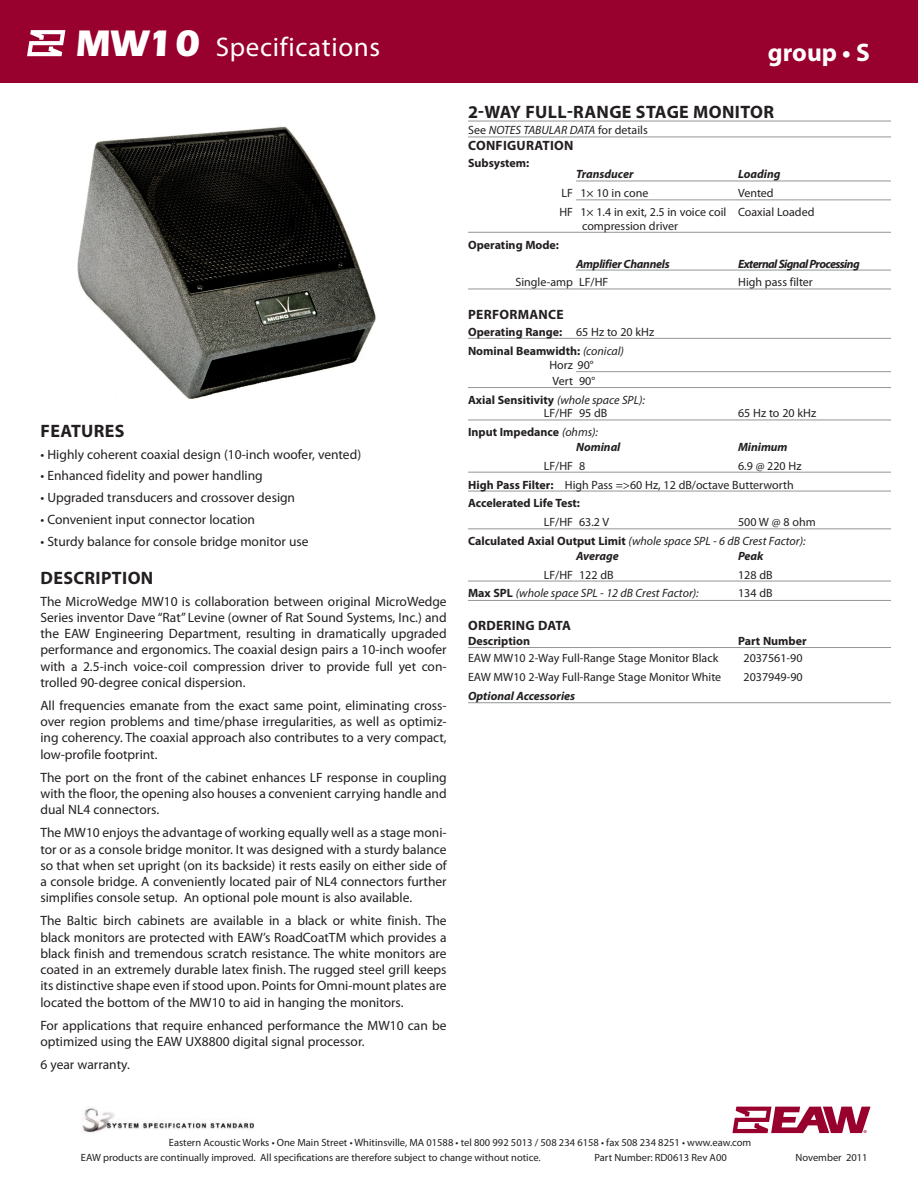
<style>
.page{position:relative;width:918px;height:1188px;background:#fff}
.page>*{position:absolute;margin:0;border:0;box-sizing:border-box;transform-origin:0 0}
.t1{font:27px "Myriad Pro";letter-spacing:.025em;color:#fff}
.t2{font:700 25.5px "Myriad Pro";color:#fff}
.Subhead{font:700 18px "Myriad Pro";letter-spacing:.02em;color:#231f20}
.sub_1{font:700 18px "Myriad Pro";letter-spacing:.02em;color:#231f20}
.body{font:13.5px/16.2px "Myriad Pro";color:#231f20;text-align:justify}
.sub_1-2{font:13.5px "Myriad Pro";color:#231f20}
.data_categories{font:700 13.5px "Myriad Pro";letter-spacing:.02em;color:#231f20}
.Subhead-2{font:12px/13.5px "Myriad Pro";color:#231f20}
.Subhead-3{font:700 12px/13.5px "Myriad Pro";color:#231f20}
.Subhead-4{font:italic 12px "Myriad Pro";color:#231f20}
.Subhead-5{font:italic 700 12px "Myriad Pro";letter-spacing:-.01em;color:#231f20}
.Subhead-6{font:italic 700 12px "Myriad Pro";letter-spacing:-.05em;color:#231f20}
.t3{font:10.5px "Myriad Pro";color:#231f20}
.s1{font-family:"Itc Eras";font-weight:700;font-size:38.25px}
.s2{font-style:normal}
.s3{font-weight:400}
.s4{font-weight:400;font-style:italic}
.s5{font-weight:700}
.s6{font-weight:700;font-style:normal}
</style>
<div class="page">
<hr style="left:468px;top:121px;width:423px;height:1px;background:#939598">
<hr style="left:468px;top:137px;width:423px;height:1px;background:#939598">
<hr style="left:576px;top:181px;width:315px;height:1px;background:#939598">
<hr style="left:576px;top:199px;width:315px;height:1px;background:#939598">
<hr style="left:468px;top:232px;width:423px;height:1px;background:#939598">
<hr style="left:576px;top:270px;width:315px;height:1px;background:#939598">
<hr style="left:468px;top:289px;width:423px;height:1px;background:#939598">
<hr style="left:468px;top:338px;width:423px;height:1px;background:#939598">
<hr style="left:576px;top:371px;width:315px;height:1px;background:#939598">
<hr style="left:468px;top:387px;width:423px;height:1px;background:#939598">
<hr style="left:468px;top:420px;width:423px;height:1px;background:#939598">
<hr style="left:468px;top:472px;width:423px;height:1px;background:#939598">
<hr style="left:468px;top:491px;width:423px;height:1px;background:#939598">
<hr style="left:468px;top:528px;width:423px;height:1px;background:#939598">
<hr style="left:468px;top:581px;width:423px;height:1px;background:#939598">
<hr style="left:468px;top:647px;width:423px;height:1px;background:#939598">
<hr style="left:468px;top:702px;width:423px;height:1px;background:#939598">
<div style="left:0;top:0;width:918px;height:82px;background:#98012d"></div>
<svg style="left:732px;top:1107px;width:139px;height:26px"></svg>
<img style="left:82px;top:1108px;width:172px;height:25px">
<svg style="left:27px;top:30px;width:39px;height:26px"></svg>
<img style="left:77px;top:126px;width:299px;height:273px">
<hr style="left:468px;top:600px;width:423px;height:1px;background:#939598">
<p class="t1" style="left:75px;top:31px;width:307px"><span class="s1">MW10</span> Specifications</p>
<p class="sub_1" style="left:41px;top:419px;width:86px">FEATURES</p>
<p class="sub_1-2" style="left:40px;top:446px;width:322px">• Highly coherent coaxial design (10-inch woofer, vented)</p>
<p class="sub_1-2" style="left:40px;top:468px;width:224px">• Enhanced fidelity and power handling</p>
<p class="sub_1-2" style="left:40px;top:489px;width:256px">• Upgraded transducers and crossover design</p>
<p class="sub_1-2" style="left:40px;top:511px;width:216px">• Convenient input connector location</p>
<p class="sub_1-2" style="left:40px;top:533px;width:270px">• Sturdy balance for console bridge monitor use</p>
<p class="sub_1" style="left:41px;top:566px;width:114px">DESCRIPTION</p>
<p class="body" style="left:40px;top:593px;width:408px">The MicroWedge MW10 is collaboration between original MicroWedge Series inventor Dave “Rat” Levine (owner of Rat Sound Systems, Inc.) and the EAW Engineering Department, resulting in dramatically upgraded performance and ergonomics. The coaxial design pairs a 10-inch woofer with a 2.5-inch voice-coil compression driver to provide full yet con&shy;trolled 90-degree conical dispersion.</p>
<p class="body" style="left:40px;top:697px;width:408px">All frequencies emanate from the exact same point, eliminating cross&shy;over region problems and time/phase irregularities, as well as optimiz&shy;ing coherency. The coaxial approach also contributes to a very compact, low-profile footprint.</p>
<p class="body" style="left:40px;top:769px;width:408px">The port on the front of the cabinet enhances LF response in coupling with the floor, the opening also houses a convenient carrying handle and dual NL4 connectors.</p>
<p class="body" style="left:40px;top:824px;width:408px">The MW10 enjoys the advantage of working equally well as a stage moni&shy;tor or as a console bridge monitor. It was designed with a sturdy balance so that when set upright (on its backside) it rests easily on either side of a console bridge. A conveniently located pair of NL4 connectors further simplifies console setup. An optional pole mount is also available.</p>
<p class="body" style="left:40px;top:913px;width:408px">The Baltic birch cabinets are available in a black or white finish. The black monitors are protected with EAW’s RoadCoatTM which provides a black finish and tremendous scratch resistance. The white monitors are coated in an extremely durable latex finish. The rugged steel grill keeps its distinctive shape even if stood upon. Points for Omni-mount plates are located the bottom of the MW10 to aid in hanging the monitors.</p>
<p class="body" style="left:40px;top:1017px;width:408px">For applications that require enhanced performance the MW10 can be optimized using the EAW UX8800 digital signal processor.</p>
<p class="body" style="left:40px;top:1056px;width:91px">6 year warranty.</p>
<p class="t2" style="left:768px;top:36px;width:103px">group • S</p>
<p class="Subhead" style="left:468px;top:101px;width:307px">2-WAY FULL-RANGE STAGE MONITOR</p>
<p class="Subhead-4" style="left:468px;top:123px;width:181px"><span class="s2">See</span> NOTES TABULAR DATA <span class="s2">for details</span></p>
<p class="data_categories" style="left:468px;top:137px;width:107px">CONFIGURATION</p>
<p class="Subhead-3" style="left:468px;top:156px;width:63px">Subsystem:</p>
<p class="Subhead-5" style="left:576px;top:167px;width:59px">Transducer</p>
<p class="Subhead-5" style="left:738px;top:167px;width:44px">Loading</p>
<p class="Subhead-2" style="left:562px;top:186px;width:88px">LF 1× 10 in cone</p>
<p class="Subhead-2" style="left:738px;top:186px;width:37px">Vented</p>
<p class="Subhead-2" style="left:582px;top:205px;width:234px;text-indent:-23px">HF 1× 1.4 in exit, 2.5 in voice coil Coaxial Loaded compression driver</p>
<p class="Subhead-3" style="left:468px;top:237px;width:93px">Operating Mode:</p>
<p class="Subhead-5" style="left:576px;top:256px;width:95px">Amplifier Channels</p>
<p class="Subhead-6" style="left:738px;top:256px;width:123px">External Signal Processing</p>
<p class="Subhead-2" style="left:515px;top:275px;width:94px">Single-amp LF/HF</p>
<p class="Subhead-2" style="left:738px;top:275px;width:76px">High pass filter</p>
<p class="data_categories" style="left:468px;top:306px;width:97px">PERFORMANCE</p>
<p class="Subhead-3" style="left:468px;top:325px;width:188px">Operating Range: <span class="s3">65 Hz to 20 kHz</span></p>
<p class="Subhead-3" style="left:468px;top:344px;width:157px">Nominal Beamwidth: <span class="s4">(conical)</span></p>
<p class="Subhead-2" style="left:549px;top:358px;width:46px">Horz 90°</p>
<p class="Subhead-2" style="left:553px;top:374px;width:44px">Vert 90°</p>
<p class="Subhead-3" style="left:544px;top:393px;width:103px;text-indent:-76px">Axial Sensitivity <span class="s4">(whole space SPL):<br></span><span class="s3">LF/HF 95 dB</span></p>
<p class="Subhead-2" style="left:738px;top:406px;width:80px">65 Hz to 20 kHz</p>
<p class="Subhead-3" style="left:468px;top:425px;width:132px">Input Impedance <span class="s4">(ohms):</span></p>
<p class="Subhead-5" style="left:576px;top:439px;width:46px">Nominal</p>
<p class="Subhead-5" style="left:738px;top:439px;width:51px">Minimum</p>
<p class="Subhead-2" style="left:544px;top:459px;width:43px">LF/HF 8</p>
<p class="Subhead-2" style="left:738px;top:459px;width:65px">6.9 @ 220 Hz</p>
<p class="Subhead-2" style="left:468px;top:478px;width:327px"><span class="s5">High Pass Filter:</span> High Pass =&gt;60 Hz, 12 dB/octave Butterworth</p>
<p class="Subhead-3" style="left:468px;top:496px;width:113px">Accelerated Life Test:</p>
<p class="Subhead-2" style="left:544px;top:515px;width:67px">LF/HF 63.2 V</p>
<p class="Subhead-2" style="left:738px;top:515px;width:79px">500 W @ 8 ohm</p>
<p class="Subhead-4" style="left:468px;top:534px;width:339px"><span class="s6">Calculated Axial Output Limit</span> (whole space SPL - 6 dB Crest Factor):</p>
<p class="Subhead-5" style="left:576px;top:548px;width:44px">Average</p>
<p class="Subhead-5" style="left:738px;top:548px;width:27px">Peak</p>
<p class="Subhead-2" style="left:544px;top:568px;width:71px">LF/HF 122 dB</p>
<p class="Subhead-2" style="left:738px;top:568px;width:36px">128 dB</p>
<p class="Subhead-4" style="left:468px;top:586px;width:232px"><span class="s6">Max SPL</span> (whole space SPL - 12 dB Crest Factor):</p>
<p class="Subhead-2" style="left:738px;top:586px;width:36px">134 dB</p>
<p class="data_categories" style="left:468px;top:616px;width:104px">ORDERING DATA</p>
<p class="Subhead-3" style="left:468px;top:634px;width:63px">Description</p>
<p class="Subhead-3" style="left:738px;top:634px;width:70px">Part Number</p>
<p class="Subhead-2" style="left:468px;top:651px;width:252px">EAW MW10 2-Way Full-Range Stage Monitor Black</p>
<p class="Subhead-2" style="left:744px;top:651px;width:61px">2037561-90</p>
<p class="Subhead-2" style="left:468px;top:670px;width:255px">EAW MW10 2-Way Full-Range Stage Monitor White</p>
<p class="Subhead-2" style="left:744px;top:670px;width:61px">2037949-90</p>
<p class="Subhead-5" style="left:468px;top:688px;width:109px">Optional Accessories</p>
<p class="t3" style="left:169px;top:1136px;width:584px">Eastern Acoustic Works • One Main Street • Whitinsville, MA 01588 • tel 800 992 5013 / 508 234 6158 • fax 508 234 8251 • www.eaw.com</p>
<p class="t3" style="left:81px;top:1151px;width:461px">EAW products are continually improved. All specifications are therefore subject to change without notice.</p>
<p class="t3" style="left:595px;top:1151px;width:134px">Part Number: RD0613 Rev A00</p>
<p class="t3" style="left:795px;top:1151px;width:74px">November 2011</p>
</div>
